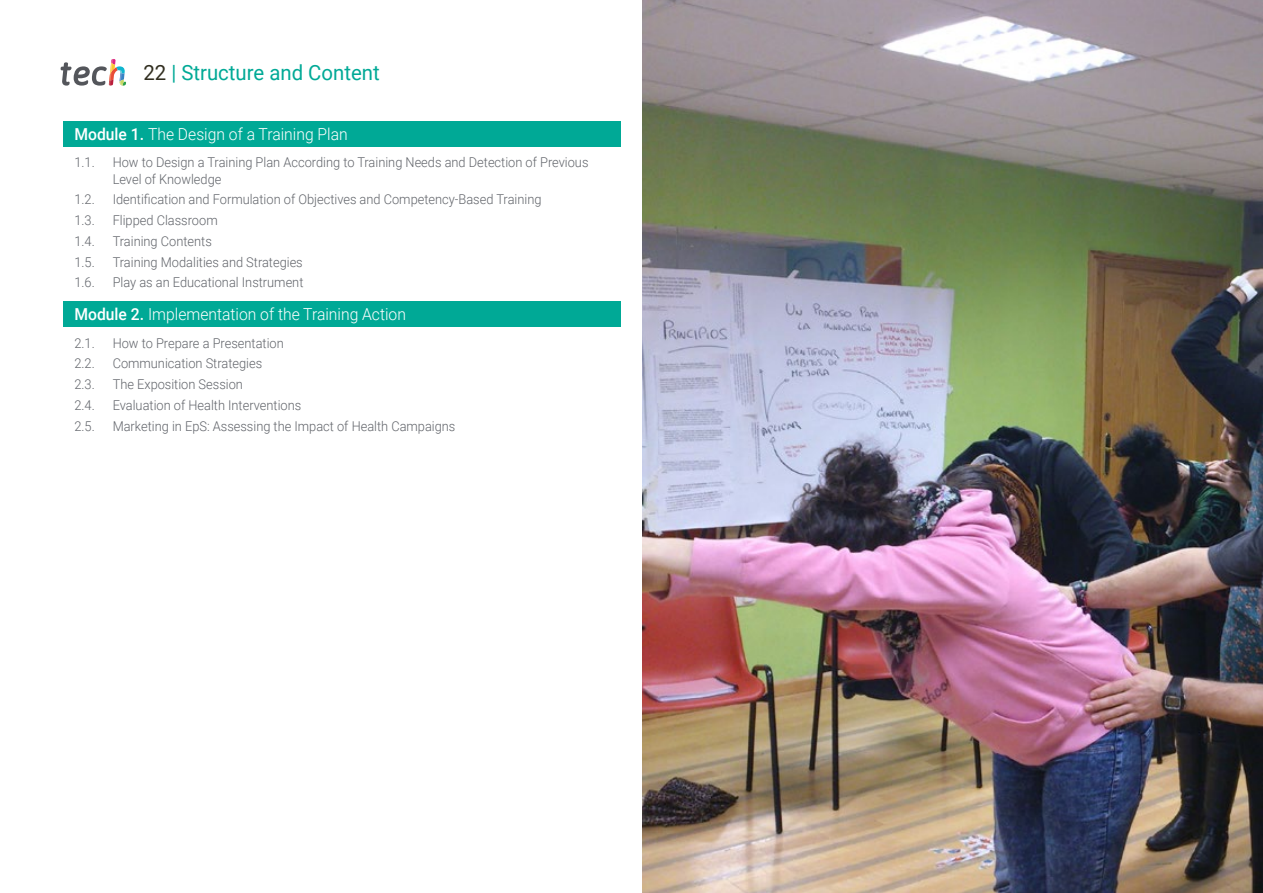
<style>
.page{position:relative;width:1263px;height:893px;background:#fff}
.page>*{position:absolute;margin:0;border:0;box-sizing:border-box;transform-origin:0 0}
.t1{font:21px "Roboto";color:#00a996}
.t2{font:300 16.5px "Roboto";color:#fff;scale:.95 1}
.t3{font:300 13.5px/16.5px "Roboto";color:#61646a;scale:.95 1}
.s1{color:#312e20}
.s2{font-weight:500}
</style>
<div class="page">
<div style="left:63px;top:121px;width:558px;height:25px;background:#00a996"></div>
<div style="left:63px;top:302px;width:558px;height:25px;background:#00a996"></div>
<img style="left:642px;top:0;width:621px;height:893px">
<svg style="left:61px;top:59px;width:65px;height:27px"></svg>
<h1 class="t1" style="left:144px;top:57px;width:238px"><span class="s1">22</span> | Structure and Content</h1>
<p class="t2" style="left:74px;top:123px;width:289px"><span class="s2">Module 1.</span> The Design of a Training Plan</p>
<p class="t3" style="left:74px;top:154px;width:23px">1.1.</p>
<p class="t3" style="left:113px;top:154px;width:502px">How to Design a Training Plan According to Training Needs and Detection of Previous<br>Level of Knowledge</p>
<p class="t3" style="left:74px;top:191px;width:23px">1.2.</p>
<p class="t3" style="left:113px;top:191px;width:453px">Identification and Formulation of Objectives and Competency-Based Training</p>
<p class="t3" style="left:74px;top:212px;width:23px">1.3.</p>
<p class="t3" style="left:113px;top:212px;width:112px">Flipped Classroom</p>
<p class="t3" style="left:74px;top:232px;width:23px">1.4.</p>
<p class="t3" style="left:113px;top:232px;width:106px">Training Contents</p>
<p class="t3" style="left:74px;top:253px;width:23px">1.5.</p>
<p class="t3" style="left:113px;top:253px;width:202px">Training Modalities and Strategies</p>
<p class="t3" style="left:74px;top:274px;width:23px">1.6.</p>
<p class="t3" style="left:113px;top:274px;width:202px">Play as an Educational Instrument</p>
<p class="t2" style="left:74px;top:303px;width:350px"><span class="s2">Module 2.</span> Implementation of the Training Action</p>
<p class="t3" style="left:74px;top:334px;width:23px">2.1.</p>
<p class="t3" style="left:113px;top:334px;width:182px">How to Prepare a Presentation</p>
<p class="t3" style="left:74px;top:355px;width:23px">2.2.</p>
<p class="t3" style="left:113px;top:355px;width:159px">Communication Strategies</p>
<p class="t3" style="left:74px;top:376px;width:23px">2.3.</p>
<p class="t3" style="left:113px;top:376px;width:139px">The Exposition Session</p>
<p class="t3" style="left:74px;top:396px;width:23px">2.4.</p>
<p class="t3" style="left:113px;top:396px;width:200px">Evaluation of Health Interventions</p>
<p class="t3" style="left:74px;top:417px;width:23px">2.5.</p>
<p class="t3" style="left:113px;top:417px;width:362px">Marketing in EpS: Assessing the Impact of Health Campaigns</p>
</div>
